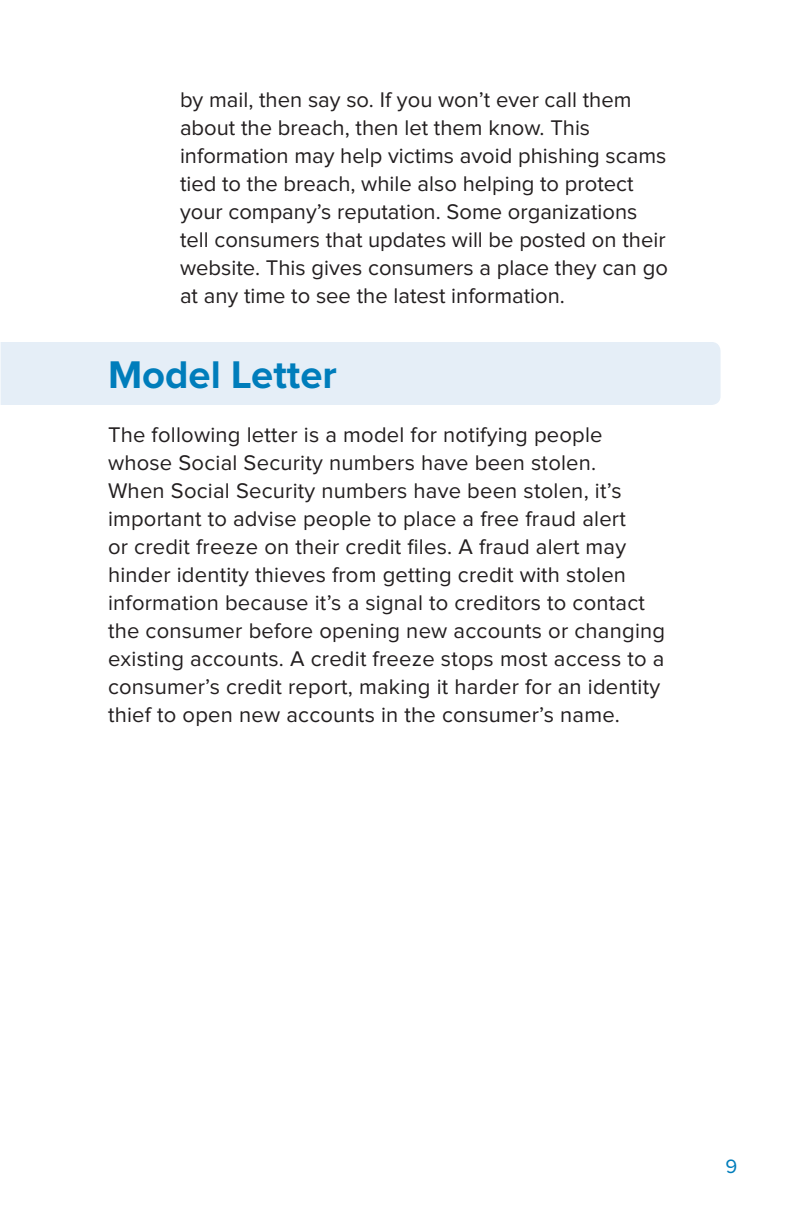
<style>
.page{position:relative;width:792px;height:1224px;background:#fff}
.page>*{position:absolute;margin:0;border:0;box-sizing:border-box;transform-origin:0 0}
.t1{font:700 40px "Proxima Nova";color:#007dbb}
.body{font:22px/28px "Proxima Nova";letter-spacing:.01em;color:#231f20}
.mid-bullet{font:22px/28px "Proxima Nova";color:#231f20}
.t2{font:20px "Proxima Nova";color:#007dbb}
</style>
<div class="page">
<div style="left:1px;top:342px;width:720px;height:63px;background:#e5eef7"></div>
<p class="mid-bullet" style="left:180px;top:87px;width:489px">by mail, then say so. If you won’t ever call them about the breach, then let them know. This information may help victims avoid phishing scams tied to the breach, while also helping to protect your company’s reputation. Some organizations tell consumers that updates will be posted on their website. This gives consumers a place they can go at any time to see the latest information.</p>
<h1 class="t1" style="left:108px;top:352px;width:230px">Model Letter</h1>
<p class="body" style="left:108px;top:421px;width:559px">The following letter is a model for notifying people whose Social Security numbers have been stolen.<br>When Social Security numbers have been stolen, it’s important to advise people to place a free fraud alert<br>or credit freeze on their credit files. A fraud alert may hinder identity thieves from getting credit with stolen information because it’s a signal to creditors to contact the consumer before opening new accounts or changing existing accounts. A credit freeze stops most access to a consumer’s credit report, making it harder for an identity thief to open new accounts in the consumer’s name.</p>
<p class="t2" style="left:725px;top:1156px;width:13px">9</p>
</div>
